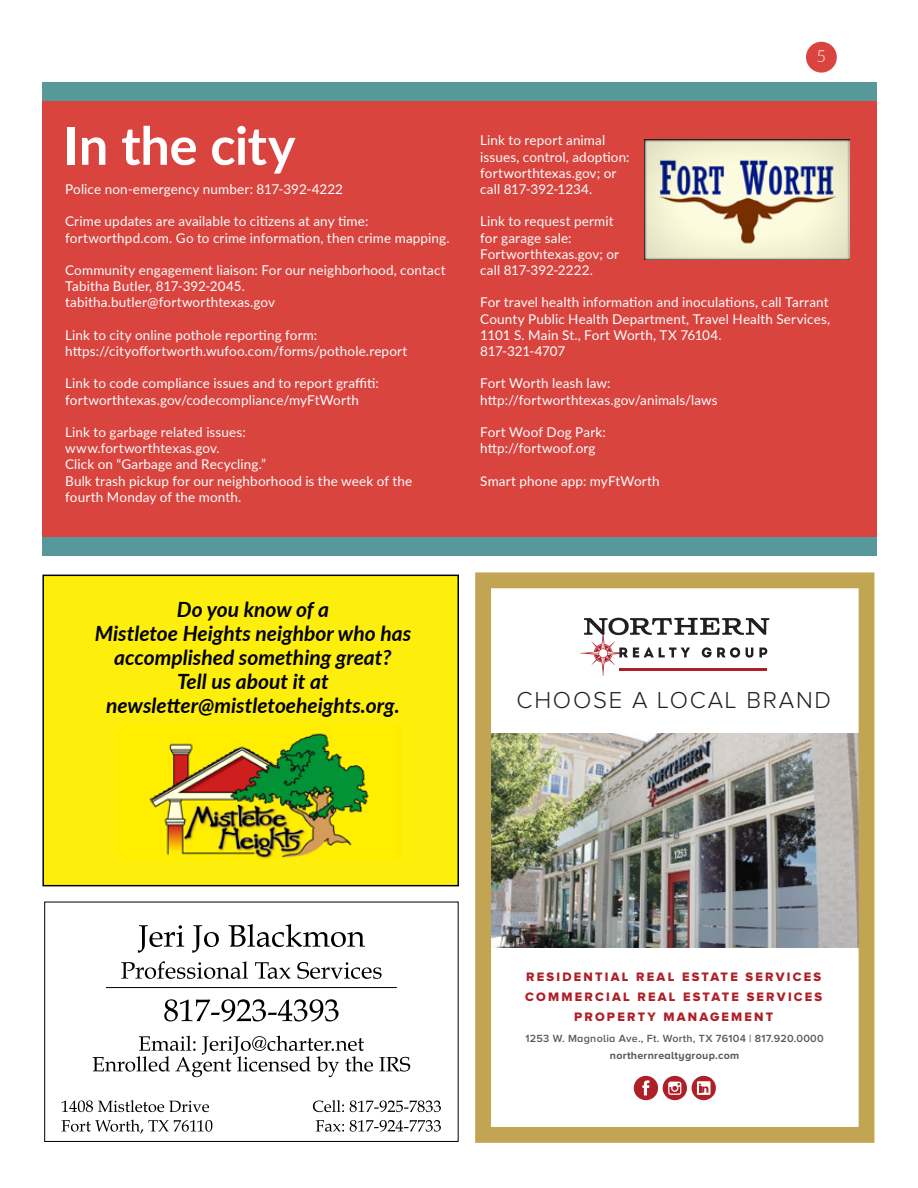
<style>
.page{position:relative;width:918px;height:1188px;background:#fff}
.page>*{position:absolute;margin:0;border:0;box-sizing:border-box;transform-origin:0 0}
.t1{font:700 52.5px "Lato";letter-spacing:-.01em;color:#fff}
.t2{font:300 23.85px "Proxima Nova A";letter-spacing:.075em;color:#231f20}
.t3{font:italic 700 21px/24px "Lato";color:#000;text-align:center}
.t4{font:300 16.5px "Lato";color:#fff}
.t5{font:13.5px/16.2px "Lato";letter-spacing:.01em;color:#fff}
.t6{font:12.75px/20.1px "Proxima Nova A Extrabld";letter-spacing:.175em;color:#ae1f27;text-align:center}
.t7{font:600 10.8px "Proxima Nova A";letter-spacing:.025em;color:#595a5c}
.t8{font:700 10.8px "Proxima Nova A";letter-spacing:.025em;color:#595a5c}
</style>
<div class="page">
<div style="left:806px;top:42px;width:31px;height:31px;background:#d9443f;border-radius:50%"></div>
<div style="left:42px;top:100px;width:834px;height:445px;background:#d9443f"></div>
<img style="left:644px;top:139px;width:206px;height:120px">
<div style="left:42px;top:82px;width:834px;height:18px;background:#57989a"></div>
<svg style="left:138px;top:924px;width:227px;height:29px"></svg>
<svg style="left:121px;top:961px;width:261px;height:18px"></svg>
<svg style="left:164px;top:999px;width:175px;height:23px"></svg>
<svg style="left:93px;top:1036px;width:317px;height:41px"></svg>
<div style="left:44px;top:902px;width:415px;height:240px;border:1px solid #000"></div>
<svg style="left:62px;top:1100px;width:147px;height:12px"></svg>
<svg style="left:62px;top:1120px;width:150px;height:14px"></svg>
<svg style="left:313px;top:1100px;width:128px;height:12px"></svg>
<svg style="left:316px;top:1120px;width:125px;height:12px"></svg>
<hr style="left:106px;top:987px;width:291px;height:1px;background:#000">
<div style="left:43px;top:575px;width:415px;height:311px;background:#feee0b"></div>
<div style="left:42px;top:575px;width:417px;height:311px;border:2px solid #000"></div>
<img style="left:119px;top:724px;width:281px;height:135px">
<img style="left:475px;top:572px;width:399px;height:571px">
<svg style="left:580px;top:617px;width:189px;height:59px"></svg>
<svg style="left:634px;top:1076px;width:82px;height:24px"></svg>
<div style="left:42px;top:537px;width:834px;height:18px;background:#57989a"></div>
<h1 class="t1" style="left:64px;top:107px;width:233px">In the city</h1>
<p class="t5" style="left:65px;top:180px;width:279px">Police non-emergency number: 817-392-4222</p>
<p class="t5" style="left:65px;top:213px;width:386px">Crime updates are available to citizens at any time: fortworthpd.com. Go to crime information, then crime mapping.</p>
<p class="t5" style="left:65px;top:261px;width:382px">Community engagement liaison: For our neighborhood, contact<br>Tabitha Butler, 817-392-2045. tabitha.butler@fortworthtexas.gov</p>
<p class="t5" style="left:65px;top:326px;width:344px">Link to city online pothole reporting form: https://cityoffortworth.wufoo.com/forms/pothole.report</p>
<p class="t5" style="left:65px;top:375px;width:315px">Link to code compliance issues and to report graffiti: fortworthtexas.gov/codecompliance/myFtWorth</p>
<p class="t5" style="left:65px;top:423px;width:349px">Link to garbage related issues:<br>www.fortworthtexas.gov.<br>Click on “Garbage and Recycling.”<br>Bulk trash pickup for our neighborhood is the week of the fourth Monday of the month.</p>
<p class="t4" style="left:817px;top:45px;width:11px">5</p>
<p class="t5" style="left:480px;top:132px;width:151px">Link to report animal issues, control, adoption: fortworthtexas.gov; or call 817-392-1234.</p>
<p class="t5" style="left:480px;top:213px;width:141px">Link to request permit for garage sale:<br>Fortworthtexas.gov; or call 817-392-2222.</p>
<p class="t5" style="left:480px;top:294px;width:351px">For travel health information and inoculations, call Tarrant County Public Health Department, Travel Health Services, 1101 S. Main St., Fort Worth, TX 76104.<br>817-321-4707</p>
<p class="t5" style="left:480px;top:375px;width:239px">Fort Worth leash law: http://fortworthtexas.gov/animals/laws</p>
<p class="t5" style="left:480px;top:423px;width:127px">Fort Woof Dog Park: http://fortwoof.org</p>
<p class="t5" style="left:480px;top:472px;width:181px">Smart phone app: myFtWorth</p>
<h3 class="t3" style="left:95px;top:596px;width:318px">Do you know of a<br>Mistletoe Heights neighbor who has accomplished something great?<br>Tell us about it at newsletter@mistletoeheights.org.</h3>
<h2 class="t2" style="left:517px;top:687px;width:316px">CHOOSE A LOCAL BRAND</h2>
<p class="t6" style="left:525px;top:966px;width:299px">RESIDENTIAL REAL ESTATE SERVICES<br>COMMERCIAL REAL ESTATE SERVICES<br>PROPERTY MANAGEMENT</p>
<p class="t7" style="left:526px;top:1033px;width:300px">1253 W. Magnolia Ave., Ft. Worth, TX 76104 | 817.920.0000</p>
<p class="t8" style="left:610px;top:1049px;width:131px">northernrealtygroup.com</p>
</div>
